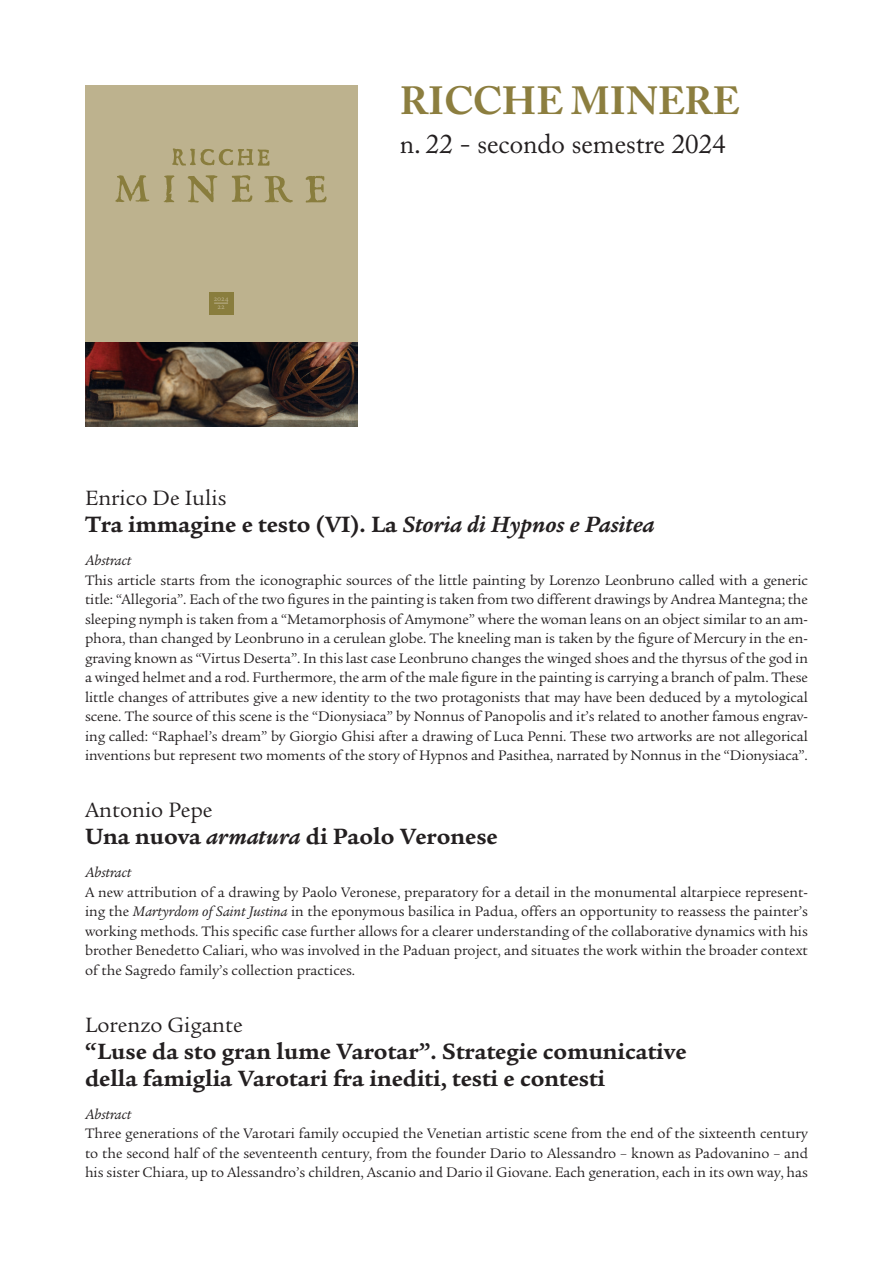
<style>
.page{position:relative;width:893px;height:1263px;background:#fff}
.page>*{position:absolute;margin:0;border:0;box-sizing:border-box;transform-origin:0 0}
.t1{font:700 39px "Adobe Caslon Pro";color:#8c7e3f}
.t2{font:27px "Adobe Caslon Pro";color:#231f20}
.t3{font:700 24px/27px "Legacy Serif Std";color:#231f20}
.t4{font:22.5px "Legacy Serif Std";color:#231f20}
.t5{font:15px/19.5px "Legacy Serif Std";color:#231f20;text-align:justify}
.t6{font:italic 15px "Legacy Serif Std";color:#231f20}
.t7{font:7.8px "Minion Pro";color:#bdb28e}
.s1{font-style:italic}
</style>
<div class="page">
<div style="left:85px;top:85px;width:272px;height:341px;background:#bdb28e"></div>
<svg style="left:172px;top:148px;width:98px;height:18px"></svg>
<svg style="left:305px;top:175px;width:22px;height:28px"></svg>
<svg style="left:264px;top:176px;width:29px;height:27px"></svg>
<svg style="left:232px;top:175px;width:21px;height:27px"></svg>
<svg style="left:187px;top:175px;width:30px;height:28px"></svg>
<svg style="left:164px;top:175px;width:10px;height:27px"></svg>
<svg style="left:115px;top:175px;width:34px;height:27px"></svg>
<div style="left:209px;top:292px;width:24px;height:22px;background:#897d3d"></div>
<svg style="left:214px;top:303px;width:14px;height:1px"></svg>
<img style="left:85px;top:342px;width:272px;height:84px">
<p class="t7" style="left:214px;top:293px;width:16px">2024</p>
<p class="t7" style="left:218px;top:301px;width:8px">22</p>
<h1 class="t1" style="left:400px;top:77px;width:342px">RICCHE MINERE</h1>
<h2 class="t2" style="left:400px;top:128px;width:327px">n. 22 - secondo semestre 2024</h2>
<h3 class="t4" style="left:85px;top:485px;width:143px">Enrico De Iulis</h3>
<h3 class="t3" style="left:85px;top:511px;width:571px">Tra immagine e testo (VI). La <span class="s1">Storia di Hypnos e Pasitea</span></h3>
<p class="t6" style="left:85px;top:552px;width:48px">Abstract</p>
<p class="t5" style="left:85px;top:570px;width:724px">This article starts from the iconographic sources of the little painting by Lorenzo Leonbruno called with a generic title: “Allegoria”. Each of the two figures in the painting is taken from two different drawings by Andrea Mantegna; the sleeping nymph is taken from a “Metamorphosis of Amymone” where the woman leans on an object similar to an am&shy;phora, than changed by Leonbruno in a cerulean globe. The kneeling man is taken by the figure of Mercury in the en&shy;graving known as “Virtus Deserta”. In this last case Leonbruno changes the winged shoes and the thyrsus of the god in a winged helmet and a rod. Furthermore, the arm of the male figure in the painting is carrying a branch of palm. These little changes of attributes give a new identity to the two protagonists that may have been deduced by a mytological scene. The source of this scene is the “Dionysiaca” by Nonnus of Panopolis and it’s related to another famous engrav&shy;ing called: “Raphael’s dream” by Giorgio Ghisi after a drawing of Luca Penni. These two artworks are not allegorical inventions but represent two moments of the story of Hypnos and Pasithea, narrated by Nonnus in the “Dionysiaca”.</p>
<h3 class="t4" style="left:85px;top:797px;width:129px">Antonio Pepe</h3>
<h3 class="t3" style="left:85px;top:823px;width:414px">Una nuova <span class="s1">armatura</span> di Paolo Veronese</h3>
<p class="t6" style="left:85px;top:864px;width:48px">Abstract</p>
<p class="t5" style="left:85px;top:882px;width:724px">A new attribution of a drawing by Paolo Veronese, preparatory for a detail in the monumental altarpiece represent&shy;ing the <span class="s1">Martyrdom of Saint Justina</span> in the eponymous basilica in Padua, offers an opportunity to reassess the painter’s working methods. This specific case further allows for a clearer understanding of the collaborative dynamics with his brother Benedetto Caliari, who was involved in the Paduan project, and situates the work within the broader context of the Sagredo family’s collection practices.</p>
<h3 class="t4" style="left:85px;top:1012px;width:159px">Lorenzo Gigante</h3>
<h3 class="t3" style="left:85px;top:1037px;width:603px">“Luse da sto gran lume Varotar”. Strategie comunicative della famiglia Varotari fra inediti, testi e contesti</h3>
<p class="t6" style="left:85px;top:1105px;width:48px">Abstract</p>
<p class="t5" style="left:85px;top:1124px;width:724px">Three generations of the Varotari family occupied the Venetian artistic scene from the end of the sixteenth century to the second half of the seventeenth century, from the founder Dario to Alessandro – known as Padovanino – and his sister Chiara, up to Alessandro’s children, Ascanio and Dario il Giovane. Each generation, each in its own way, has</p>
</div>
